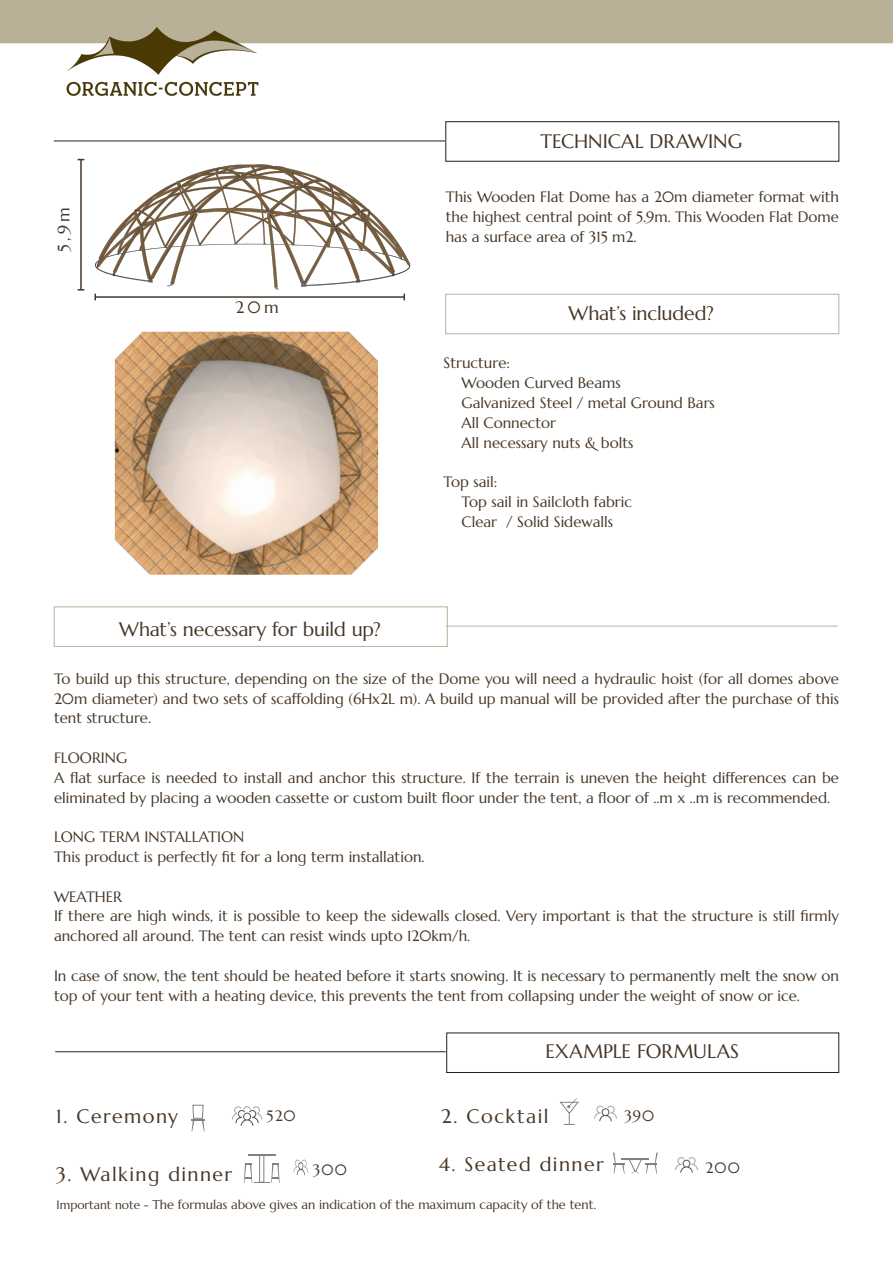
<style>
.page{position:relative;width:893px;height:1263px;background:#fff}
.page>*{position:absolute;margin:0;border:0;box-sizing:border-box;transform-origin:0 0}
.Body_Text_-_Right{font:19.5px "Marcellus";letter-spacing:-.01em;color:#463627}
.Body_Text_-_Right-2{font:19.5px "Marcellus";letter-spacing:.01em;color:#463627}
.Body_Text_-_Right-3{font:19.5px "Marcellus";letter-spacing:.07em;color:#463627}
.Body_Text_-_Right-4{font:19.5px "Marcellus";letter-spacing:.075em;color:#463627}
.Bottom_Column_Header{font:16.5px "Marcellus";color:#463627}
.Body_Text{font:15px/19.8px "Marcellus";color:#463627}
.Body_Text_-_Right-5{font:15px "Marcellus";letter-spacing:.075em;color:#463627}
.Body_Text-2{font:12.75px "Marcellus";color:#463627}
.s1{font-size:12px}
</style>
<div class="page">
<div style="left:0;top:0;width:893px;height:43px;background:#b9b098"></div>
<img style="left:54px;top:26px;width:216px;height:70px">
<hr style="left:54px;top:141px;width:392px;height:1px;background:#231f20">
<img style="left:81px;top:158px;width:330px;height:138px">
<div style="left:445px;top:294px;width:394px;height:40px;background:#fff;border:1px solid #b9b098"></div>
<hr style="left:446px;top:626px;width:392px;height:1px;background:#b9b098">
<div style="left:446px;top:1033px;width:393px;height:40px;border:1px solid #231f20"></div>
<svg style="left:293px;top:1159px;width:15px;height:16px"></svg>
<svg style="left:232px;top:1106px;width:30px;height:20px"></svg>
<svg style="left:594px;top:1106px;width:23px;height:15px"></svg>
<svg style="left:559px;top:1098px;width:20px;height:27px"></svg>
<hr style="left:55px;top:1051px;width:391px;height:1px;background:#231f20">
<svg style="left:191px;top:1104px;width:14px;height:27px"></svg>
<svg style="left:248px;top:1154px;width:27px;height:1px"></svg>
<div style="left:259px;top:1154px;width:5px;height:28px;border:1px solid #808285"></div>
<svg style="left:244px;top:1163px;width:36px;height:20px"></svg>
<svg style="left:675px;top:1157px;width:23px;height:16px"></svg>
<svg style="left:613px;top:1152px;width:45px;height:22px"></svg>
<img style="left:115px;top:332px;width:263px;height:243px">
<hr style="left:95px;top:296px;width:309px;height:2px;background:#463627">
<hr style="left:80px;top:160px;width:2px;height:130px;background:#463627">
<p class="Bottom_Column_Header" style="left:53px;top:252px;width:46px;rotate:-90deg">5,9m</p>
<p class="Bottom_Column_Header" style="left:235px;top:297px;width:45px">20m</p>
<p class="Body_Text_-_Right-2" style="left:540px;top:129px;width:203px">TECHNICAL DRAWING</p>
<p class="Body_Text" style="left:446px;top:187px;width:395px;text-align:justify">This Wooden Flat Dome has a 20m diameter format with the highest central point of 5.9m. This Wooden Flat Dome has a surface area of 315 m2.</p>
<p class="Body_Text_-_Right" style="left:568px;top:301px;width:147px">What’s included?</p>
<p class="Body_Text" style="left:444px;top:353px;width:68px">Structure:</p>
<p class="Body_Text" style="left:462px;top:373px;width:161px">Wooden Curved Beams</p>
<p class="Body_Text" style="left:462px;top:393px;width:255px">Galvanized Steel / metal Ground Bars</p>
<p class="Body_Text" style="left:462px;top:413px;width:96px">All Connector</p>
<p class="Body_Text" style="left:462px;top:432px;width:173px">All necessary nuts &amp; bolts</p>
<p class="Body_Text" style="left:444px;top:472px;width:55px">Top sail:</p>
<p class="Body_Text" style="left:462px;top:492px;width:172px">Top sail in Sailcloth fabric</p>
<p class="Body_Text" style="left:462px;top:512px;width:153px">Clear / Solid Sidewalls</p>
<p class="Body_Text_-_Right" style="left:119px;top:617px;width:263px">What’s necessary for build up?</p>
<p class="Body_Text" style="left:54px;top:669px;width:786px;text-align:justify">To build up this structure, depending on the size of the Dome you will need a hydraulic hoist (for all domes above 20m diameter) and two sets of scaffolding (6Hx2L m). A build up manual will be provided after the purchase of this tent structure.</p>
<p class="Body_Text" style="left:54px;top:748px;width:75px">FLOORING</p>
<p class="Body_Text" style="left:54px;top:768px;width:786px">A flat surface is needed to install and anchor this structure. If the terrain is uneven the height differences can be eliminated by placing a wooden cassette or custom built floor under the tent, a floor of ..m x ..m is recommended.</p>
<p class="Body_Text" style="left:54px;top:827px;width:192px">LONG TERM INSTALLATION</p>
<p class="Body_Text" style="left:54px;top:847px;width:372px">This product is perfectly fit for a long term installation.</p>
<p class="Body_Text" style="left:54px;top:886px;width:70px">WEATHER</p>
<p class="Body_Text" style="left:54px;top:906px;width:786px">If there are high winds, it is possible to keep the sidewalls closed. Very important is that the structure is still firmly anchored all around. The tent can resist winds upto 120km/h.</p>
<p class="Body_Text" style="left:54px;top:966px;width:786px">In case of snow, the tent should be heated before it starts snowing. It is necessary to permanently melt the snow on top of your tent with a heating device, this prevents the tent from collapsing under the weight of snow or ice.</p>
<p class="Body_Text_-_Right-2" style="left:546px;top:1039px;width:195px">EXAMPLE FORMULAS</p>
<p class="Body_Text_-_Right-4" style="left:441px;top:1104px;width:109px">2. Cocktail</p>
<p class="Body_Text_-_Right-3" style="left:439px;top:1152px;width:167px">4. Seated dinner</p>
<p class="Body_Text_-_Right-4" style="left:56px;top:1104px;width:123px">1. Ceremony</p>
<p class="Body_Text_-_Right-3" style="left:56px;top:1162px;width:178px">3. Walking dinner</p>
<p class="Body_Text_-_Right-5" style="left:705px;top:1158px;width:36px">200</p>
<p class="Body_Text_-_Right-5" style="left:267px;top:1106px;width:31px">520</p>
<p class="Body_Text_-_Right-5" style="left:624px;top:1106px;width:32px">390</p>
<p class="Body_Text_-_Right-5" style="left:313px;top:1160px;width:36px">300</p>
<p class="Body_Text-2" style="left:57px;top:1196px;width:541px"><span class="s1">Important note -</span> The formulas above gives an indication of the maximum capacity of the tent.</p>
</div>
